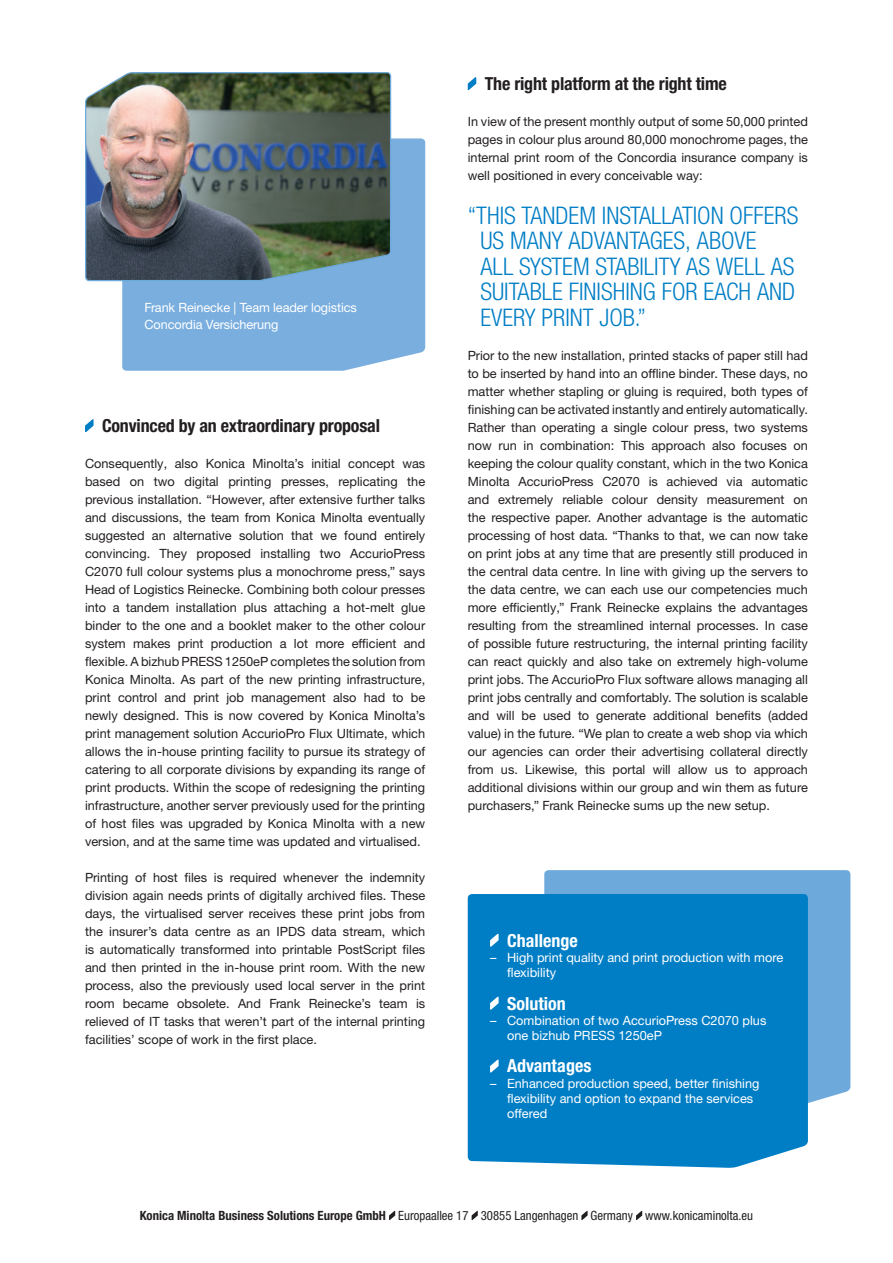
<style>
.page{position:relative;width:893px;height:1263px;background:#fff}
.page>*{position:absolute;margin:0;border:0;box-sizing:border-box;transform-origin:0 0}
.Bro_Inside_COPYBOLD{font:300 condensed 24.3px/25.5px "Helvetica Neue LTW1 G";color:#007ec5}
.Bro_Inside_SUBHEAD_B{font:700 condensed 18px "Helvetica Neue LTW1 G";letter-spacing:-.01em;color:#231f20}
.Bro_Inside_SUBHEAD_W{font:700 condensed 18px "Helvetica Neue LTW1 G";color:#fff}
.Bro_Inside_COPYBOLD-2{font:12.75px/18px "Helvetica Neue LTW1 G";color:#231f20;text-align:justify}
.Bro_Inside_SUBHEAD_W-2{font:12.75px/15.3px "Helvetica Neue LTW1 G";color:#fff}
.Bro_Back_HORIZONTAL{font:condensed 12.75px "Helvetica Neue LTW1 G";color:#231f20}
.Bro_Back_FOOTNOTE_WH{font:12.75px "Helvetica Neue LTW1 G";letter-spacing:-.01em;color:#fff}
.s1{font-weight:700}
</style>
<div class="page">
<svg style="left:85px;top:419px;width:9px;height:14px"></svg>
<div style="left:122px;top:138px;width:303px;height:233px;background:#79aede"></div>
<div style="left:544px;top:870px;width:306px;height:233px;background:#6da9db"></div>
<div style="left:468px;top:894px;width:340px;height:274px;background:#007ec5"></div>
<svg style="left:489px;top:931px;width:10px;height:17px"></svg>
<svg style="left:489px;top:994px;width:10px;height:17px"></svg>
<svg style="left:489px;top:1057px;width:10px;height:17px"></svg>
<img style="left:85px;top:72px;width:307px;height:210px">
<svg style="left:467px;top:77px;width:10px;height:13px"></svg>
<svg style="left:389px;top:1211px;width:6px;height:9px"></svg>
<svg style="left:472px;top:1211px;width:6px;height:9px"></svg>
<svg style="left:581px;top:1211px;width:7px;height:9px"></svg>
<svg style="left:636px;top:1211px;width:6px;height:9px"></svg>
<p class="Bro_Back_FOOTNOTE_WH" style="left:145px;top:300px;width:214px">Frank Reinecke | Team leader logistics</p>
<p class="Bro_Back_FOOTNOTE_WH" style="left:145px;top:317px;width:135px">Concordia Versicherung</p>
<p class="Bro_Inside_SUBHEAD_B" style="left:102px;top:415px;width:279px">Convinced by an extraordinary proposal</p>
<p class="Bro_Inside_COPYBOLD-2" style="left:85px;top:454px;width:342px">Consequently, also Konica Minolta’s initial concept was based on two digital printing presses, replicating the previous installation. “However, after extensive further talks and discussions, the team from Konica Minolta eventually suggested an alternative solution that we found entirely convincing. They proposed installing two AccurioPress C2070 full colour systems plus a monochrome press,” says Head of Logistics Reinecke. Combining both colour presses into a tandem installation plus attaching a hot-melt glue binder to the one and a booklet maker to the other colour system makes print production a lot more efficient and flexible. A bizhub PRESS 1250eP completes the solution from Konica Minolta. As part of the new printing infrastructure, print control and print job management also had to be newly designed. This is now covered by Konica Minolta’s print management solution AccurioPro Flux Ultimate, which allows the in-house printing facility to pursue its strategy of catering to all corporate divisions by expanding its range of print products. Within the scope of redesigning the printing infrastructure, another server previously used for the printing of host files was upgraded by Konica Minolta with a new version, and at the same time was updated and virtualised.</p>
<p class="Bro_Inside_COPYBOLD-2" style="left:85px;top:868px;width:342px">Printing of host files is required whenever the indemnity division again needs prints of digitally archived files. These days, the virtualised server receives these print jobs from the insurer’s data centre as an IPDS data stream, which is automatically transformed into printable PostScript files and then printed in the in-house print room. With the new process, also the previously used local server in the print room became obsolete. And Frank Reinecke’s team is relieved of IT tasks that weren’t part of the internal printing facilities’ scope of work in the first place.</p>
<p class="Bro_Inside_SUBHEAD_B" style="left:485px;top:73px;width:244px">The right platform at the right time</p>
<p class="Bro_Inside_COPYBOLD-2" style="left:468px;top:112px;width:342px">In view of the present monthly output of some 50,000 printed pages in colour plus around 80,000 monochrome pages, the internal print room of the Concordia insurance company is well positioned in every conceivable way:</p>
<p class="Bro_Inside_COPYBOLD" style="left:480px;top:202px;width:319px;text-indent:-13px">“THIS TANDEM INSTALLATION OFFERS<br>US MANY ADVANTAGES, ABOVE<br>ALL SYSTEM STABILITY AS WELL AS<br>SUITABLE FINISHING FOR EACH AND<br>EVERY PRINT JOB.”</p>
<p class="Bro_Inside_COPYBOLD-2" style="left:468px;top:346px;width:342px">Prior to the new installation, printed stacks of paper still had to be inserted by hand into an offline binder. These days, no matter whether stapling or gluing is required, both types of finishing can be activated instantly and entirely automatically.<br>Rather than operating a single colour press, two systems now run in combination: This approach also focuses on keeping the colour quality constant, which in the two Konica Minolta AccurioPress C2070 is achieved via automatic and extremely reliable colour density measurement on the respective paper. Another advantage is the automatic processing of host data. “Thanks to that, we can now take on print jobs at any time that are presently still produced in the central data centre. In line with giving up the servers to the data centre, we can each use our competencies much more efficiently,” Frank Reinecke explains the advantages resulting from the streamlined internal processes. In case of possible future restructuring, the internal printing facility can react quickly and also take on extremely high-volume print jobs. The AccurioPro Flux software allows managing all print jobs centrally and comfortably. The solution is scalable and will be used to generate additional benefits (added value) in the future. “We plan to create a web shop via which our agencies can order their advertising collateral directly from us. Likewise, this portal will allow us to approach additional divisions within our group and win them as future purchasers,” Frank Reinecke sums up the new setup.</p>
<p class="Bro_Inside_SUBHEAD_W" style="left:507px;top:929px;width:72px">Challenge</p>
<p class="Bro_Inside_SUBHEAD_W-2" style="left:507px;top:950px;width:278px;text-indent:-17px">– High print quality and print production with more flexibility</p>
<p class="Bro_Inside_SUBHEAD_W" style="left:507px;top:992px;width:60px">Solution</p>
<p class="Bro_Inside_SUBHEAD_W-2" style="left:507px;top:1012px;width:261px;text-indent:-17px">– Combination of two AccurioPress C2070 plus one bizhub PRESS 1250eP</p>
<p class="Bro_Inside_SUBHEAD_W" style="left:507px;top:1055px;width:86px">Advantages</p>
<p class="Bro_Inside_SUBHEAD_W-2" style="left:507px;top:1075px;width:254px;text-indent:-17px">– Enhanced production speed, better finishing flexibility and option to expand the services offered</p>
<p class="Bro_Back_HORIZONTAL" style="left:140px;top:1208px;width:615px"><span class="s1">Konica Minolta Business Solutions Europe GmbH</span> Europaallee 17 30855 Langenhagen Germany www.konicaminolta.eu</p>
</div>
